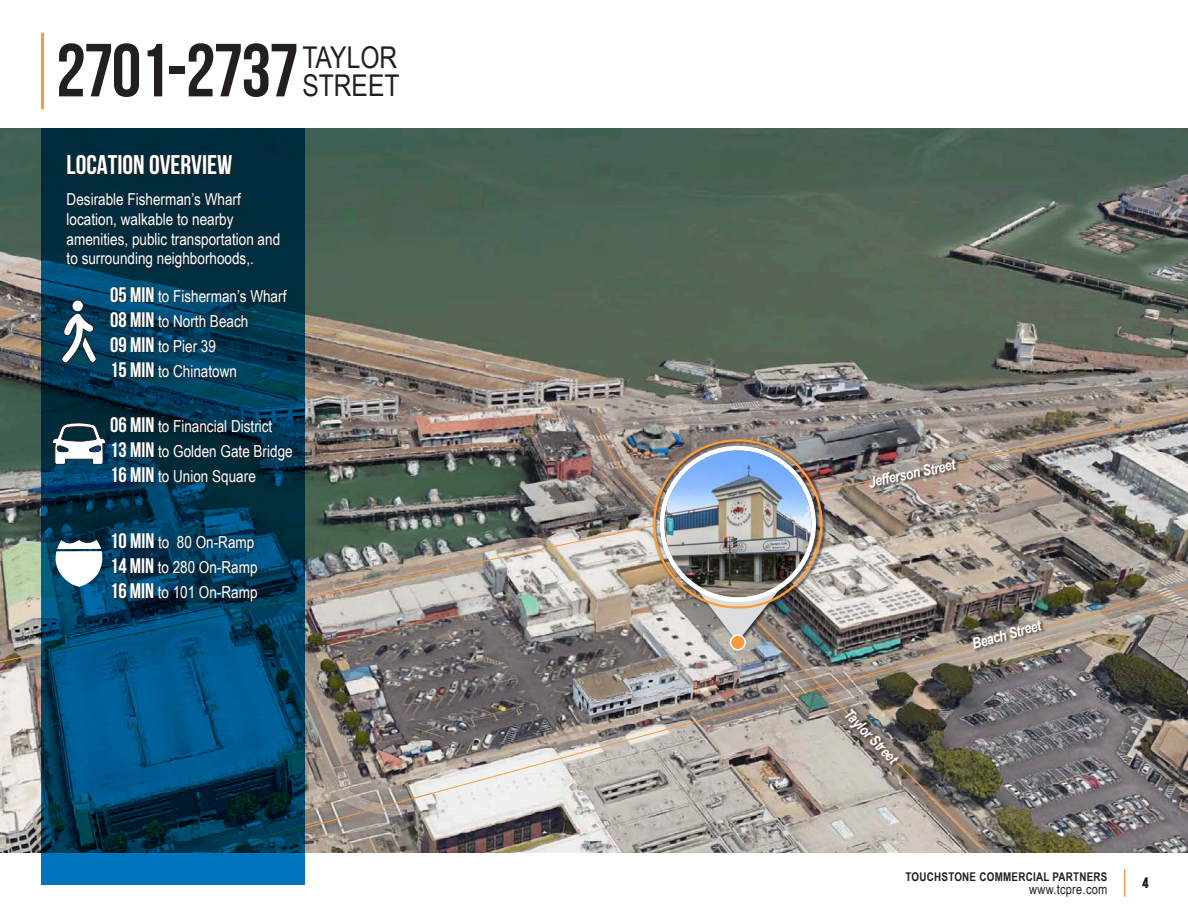
<style>
.page{position:relative;width:1188px;height:918px;background:#fff}
.page>*{position:absolute;margin:0;border:0;box-sizing:border-box;transform-origin:0 0}
.t1{font:700 75px "Bebas Neue";letter-spacing:-.025em;color:#231f20}
.t2{font:30px/28.5px "Arial Narrow";color:#231f20}
.Body{font:700 27px "Bebas Neue";color:#fff}
.Body-2{font:16.5px/19.8px "Arial Narrow";color:#fff}
.Body-3{font:italic 700 15px "Arial Narrow";color:#fff}
.t3{font:700 15px "Bebas Neue";color:#231f20}
.t4{font:13.5px "Arial Narrow";letter-spacing:.02em;color:#231f20}
.t5{font:700 12px "Arial Narrow";letter-spacing:.02em;color:#231f20}
.s1{font-family:"Bebas Neue";font-weight:700;font-size:21px}
</style>
<div class="page">
<svg style="left:1124px;top:869px;width:1px;height:28px"></svg>
<hr style="left:41px;top:33px;width:3px;height:76px;background:#f89a3f">
<img style="left:0;top:129px;width:1188px;height:723px">
<img style="left:305px;top:668px;width:883px;height:185px">
<img style="left:593px;top:668px;width:390px;height:180px">
<div style="left:844px;top:708px;width:59px;height:60px;background:#231f20;opacity:.75"></div>
<img style="left:0;top:413px;width:1188px;height:255px">
<div style="left:973px;top:619px;width:73px;height:34px;background:#231f20;opacity:.75"></div>
<div style="left:652px;top:439px;width:175px;height:207px;background:#231f20;opacity:.75"></div>
<img style="left:652px;top:438px;width:172px;height:204px">
<div style="left:731px;top:635px;width:14px;height:15px;background:#f89a3f;border-radius:50%"></div>
<div style="left:730px;top:634px;width:16px;height:16px;border:2px solid #fff;border-radius:50%"></div>
<svg style="left:41px;top:129px;width:264px;height:756px;background:#004265"></svg>
<div style="left:869px;top:458px;width:91px;height:33px;background:#231f20;opacity:.75"></div>
<div style="left:67px;top:155px;width:169px;height:23px;background:#0c2732"></div>
<div style="left:66px;top:193px;width:217px;height:79px;background:#012b3c"></div>
<svg style="left:61px;top:299px;width:36px;height:65px"></svg>
<svg style="left:52px;top:422px;width:55px;height:43px"></svg>
<div style="left:110px;top:285px;width:181px;height:96px;background:#231f20;opacity:.75"></div>
<div style="left:110px;top:415px;width:187px;height:74px;background:#231f20;opacity:.75"></div>
<div style="left:112px;top:531px;width:150px;height:74px;background:#231f20;opacity:.75"></div>
<svg style="left:56px;top:540px;width:46px;height:47px"></svg>
<h1 class="t1" style="left:56px;top:29px;width:244px">2701-2737</h1>
<h2 class="t2" style="left:302px;top:42px;width:99px">TAYLOR<br>STREET</h2>
<p class="Body" style="left:67px;top:150px;width:167px">LOCATION OVERVIEW</p>
<p class="Body-2" style="left:67px;top:189px;width:215px">Desirable Fisherman’s Wharf location, walkable to nearby amenities, public transportation and to surrounding neighborhoods,.</p>
<p class="Body-2" style="left:110px;top:285px;width:178px"><span class="s1">05 MIN</span> to Fisherman’s Wharf</p>
<p class="Body-2" style="left:110px;top:310px;width:140px"><span class="s1">08 MIN</span> to North Beach</p>
<p class="Body-2" style="left:110px;top:336px;width:107px"><span class="s1">09 MIN</span> to Pier 39</p>
<p class="Body-2" style="left:110px;top:361px;width:128px"><span class="s1">15 MIN</span> to Chinatown</p>
<p class="Body-2" style="left:110px;top:415px;width:164px"><span class="s1">06 MIN</span> to Financial District</p>
<p class="Body-2" style="left:110px;top:440px;width:184px"><span class="s1">13 MIN</span> to Golden Gate Bridge</p>
<p class="Body-2" style="left:110px;top:466px;width:147px"><span class="s1">16 MIN</span> to Union Square</p>
<p class="Body-2" style="left:110px;top:531px;width:146px"><span class="s1">10 MIN</span> to 80 On-Ramp</p>
<p class="Body-2" style="left:110px;top:556px;width:149px"><span class="s1">14 MIN</span> to 280 On-Ramp</p>
<p class="Body-2" style="left:110px;top:582px;width:149px"><span class="s1">16 MIN</span> to 101 On-Ramp</p>
<p class="Body-3" style="left:867px;top:471px;width:90px;rotate:-12deg">Jefferson Street</p>
<p class="Body-3" style="left:855px;top:703px;width:71px;rotate:46deg">Taylor Street</p>
<p class="Body-3" style="left:969px;top:633px;width:73px;rotate:-16deg">Beach Street</p>
<p class="t5" style="left:906px;top:867px;width:203px">TOUCHSTONE COMMERCIAL PARTNERS</p>
<p class="t4" style="left:1029px;top:879px;width:80px">www.tcpre.com</p>
<p class="t3" style="left:1142px;top:874px;width:7px">4</p>
</div>
